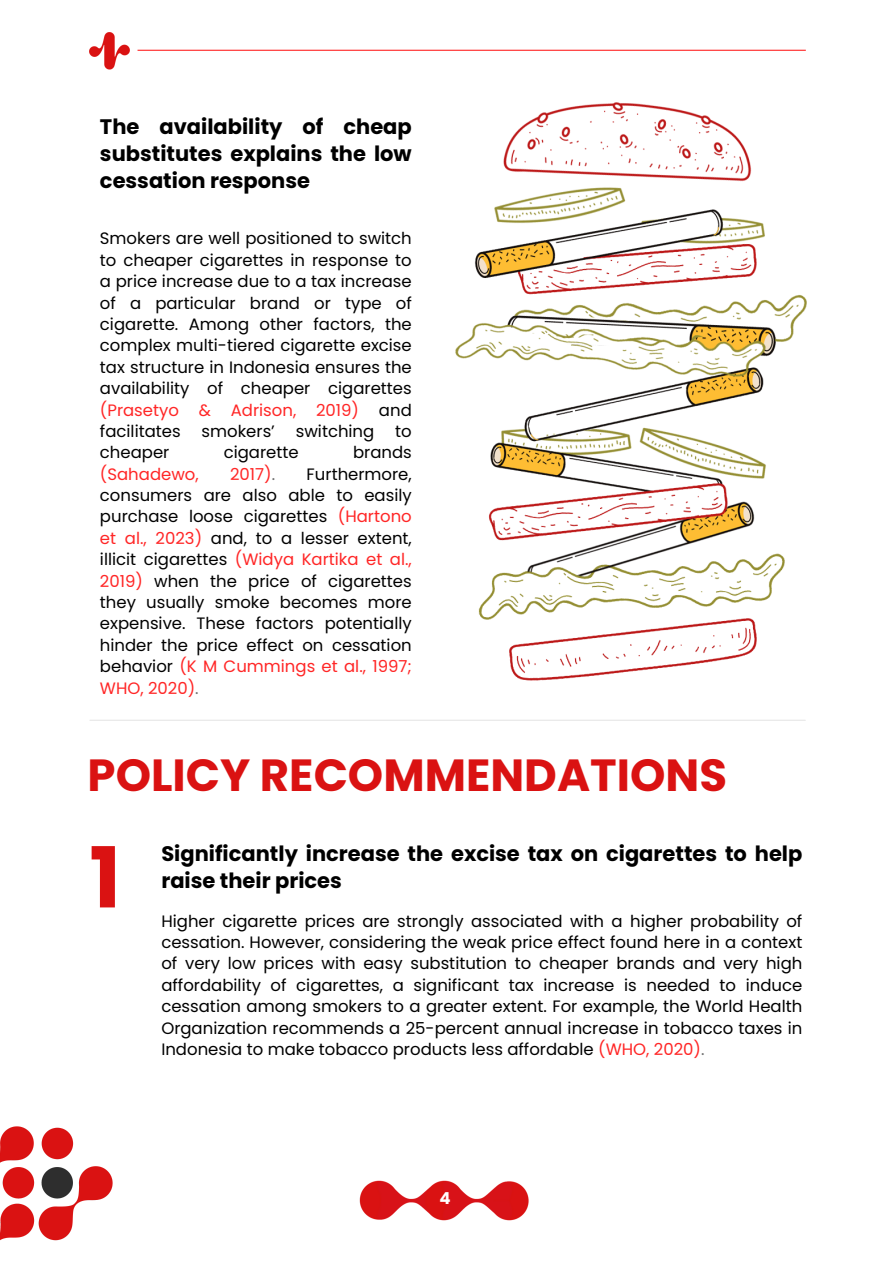
<style>
.page{position:relative;width:893px;height:1264px;background:#fff}
.page>*{position:absolute;margin:0;border:0;box-sizing:border-box;transform-origin:0 0}
.t1{font:700 84px "Poppins";color:#da1212}
.t2{font:700 45px "Poppins";color:#da1212}
.t3{font:700 21px/27px "Poppins";color:#000;text-align:justify}
.t4{font:16.5px/21.3px "Poppins";color:#000;text-align:justify}
.t5{font:16.5px "Poppins";color:#ff2626}
.t6{font:700 16.5px "Poppins";color:#fff}
.s1{color:#ff2626}
.s2{color:#707070}
</style>
<div class="page">
<img style="left:359px;top:1180px;width:170px;height:41px">
<img style="left:89px;top:32px;width:41px;height:37px">
<hr style="left:90px;top:719px;width:715px;height:1px;background:#e6e6e6">
<hr style="left:137px;top:50px;width:668px;height:1px;background:#ff2626">
<img style="left:456px;top:102px;width:350px;height:578px">
<img style="left:0;top:1126px;width:113px;height:114px">
<h1 class="t3" style="left:100px;top:113px;width:313px">The availability of cheap substitutes explains the low cessation response</h1>
<p class="t4" style="left:100px;top:228px;width:313px">Smokers are well positioned to switch to cheaper cigarettes in response to a price increase due to a tax increase of a particular brand or type of cigarette. Among other factors, the complex multi-tiered cigarette excise tax structure in Indonesia ensures the availability of cheaper cigarettes <span class="s1">(Prasetyo &amp; Adrison, 2019)</span> and facilitates</p>
<p class="t4" style="left:202px;top:420px;width:75px">smokers’</p>
<p class="t4" style="left:296px;top:420px;width:80px">switching</p>
<p class="t4" style="left:395px;top:420px;width:18px">to</p>
<p class="t4" style="left:100px;top:442px;width:71px">cheaper</p>
<p class="t4" style="left:224px;top:442px;width:76px">cigarette</p>
<p class="t4" style="left:353px;top:442px;width:60px">brands</p>
<p class="t5" style="left:100px;top:462px;width:100px">(Sahadewo,</p>
<p class="t5" style="left:230px;top:462px;width:47px">2017)<span class="s2">.</span></p>
<p class="t4" style="left:100px;top:463px;width:313px;text-indent:207px">Furthermore, consumers are also able to easily purchase loose cigarettes <span class="s1">(Hartono et al., 2023)</span> and, to a lesser extent, illicit cigarettes <span class="s1">(Widya Kartika et al., 2019)</span> when the price of cigarettes they usually smoke becomes more expensive. These factors potentially hinder the price effect on cessation behavior <span class="s1">(K M Cummings et al., 1997; WHO, 2020)</span><span class="s2">.</span></p>
<p class="t2" style="left:88px;top:743px;width:640px">POLICY RECOMMENDATIONS</p>
<p class="t1" style="left:89px;top:819px;width:33px">1</p>
<h2 class="t3" style="left:161px;top:840px;width:642px">Significantly increase the excise tax on cigarettes to help raise their prices</h2>
<p class="t4" style="left:161px;top:910px;width:642px">Higher cigarette prices are strongly associated with a higher probability of cessation. However, considering the weak price effect found here in a context of very low prices with easy substitution to cheaper brands and very high affordability of cigarettes, a significant tax increase is needed to induce cessation among smokers to a greater extent. For example, the World Health Organization recommends a 25-percent annual increase in tobacco taxes in Indonesia to make tobacco products less affordable <span class="s1">(WHO, 2020)</span><span class="s2">.</span></p>
<p class="t6" style="left:439px;top:1186px;width:13px">4</p>
</div>
